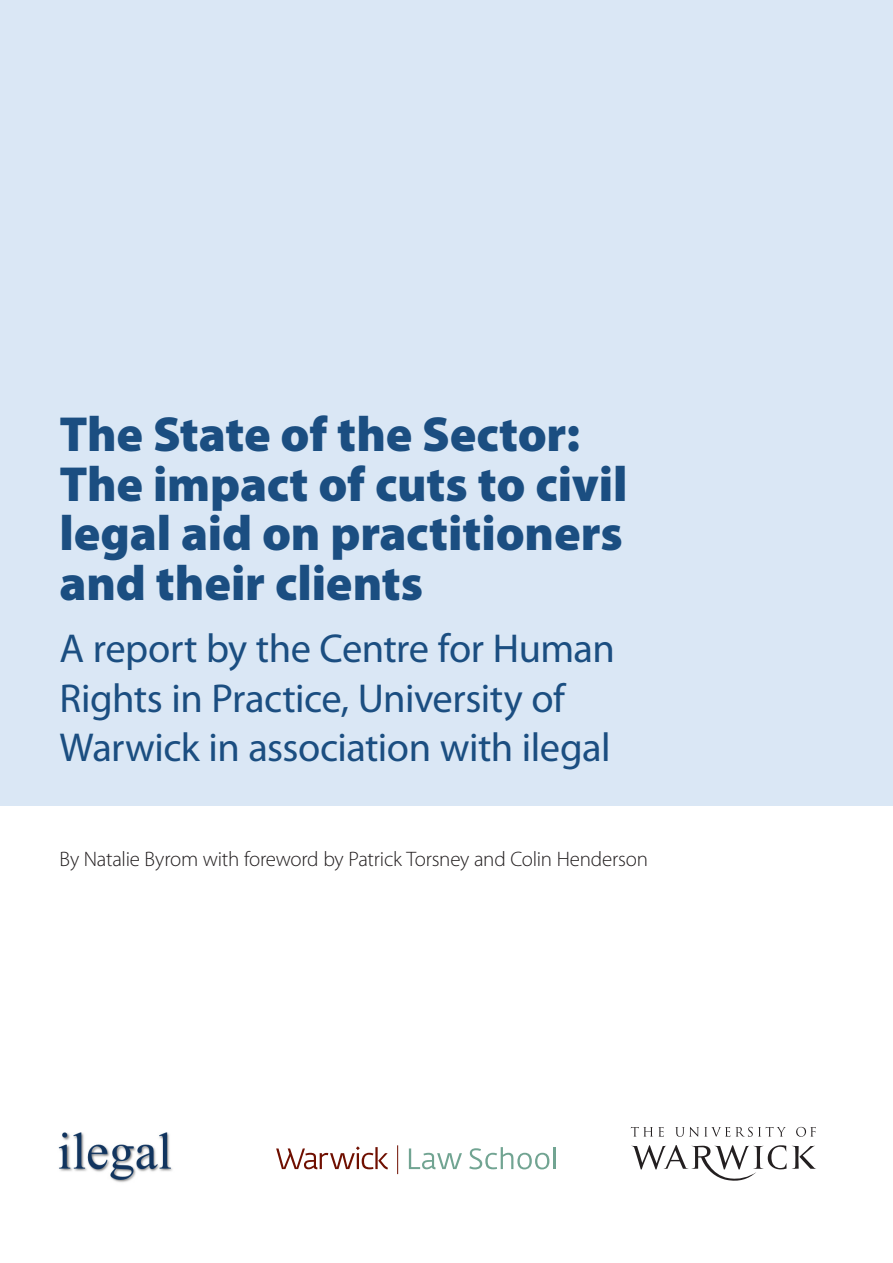
<style>
.page{position:relative;width:893px;height:1263px;background:#fff}
.page>*{position:absolute;margin:0;border:0;box-sizing:border-box;transform-origin:0 0}
.t1{font:900 49.5px/49.5px "Myriad Pro";letter-spacing:-.005em;color:#1b4e81}
.t2{font:40.5px/49.5px "Myriad Pro";letter-spacing:-.015em;color:#1b4e81}
.t3{font:300 21px "Myriad Pro";letter-spacing:-.01em;color:#231f20}
</style>
<div class="page">
<div style="left:0;top:0;width:893px;height:806px;background:#dae7f5"></div>
<svg style="left:276px;top:1146px;width:112px;height:23px"></svg>
<svg style="left:409px;top:1148px;width:53px;height:21px"></svg>
<svg style="left:469px;top:1147px;width:80px;height:22px"></svg>
<hr style="left:554px;top:1147px;width:2px;height:22px;background:#71a492">
<svg style="left:397px;top:1145px;width:1px;height:29px"></svg>
<svg style="left:631px;top:1127px;width:33px;height:10px"></svg>
<svg style="left:675px;top:1127px;width:111px;height:10px"></svg>
<svg style="left:796px;top:1127px;width:20px;height:10px"></svg>
<svg style="left:631px;top:1145px;width:185px;height:36px"></svg>
<img style="left:58px;top:1132px;width:114px;height:51px">
<p class="t1" style="left:60px;top:410px;width:570px">The State of the Sector:<br>The impact of cuts to civil legal aid on practitioners and their clients</p>
<p class="t2" style="left:60px;top:625px;width:557px">A report by the Centre for Human<br>Rights in Practice, University of<br>Warwick in association with ilegal</p>
<p class="t3" style="left:60px;top:848px;width:590px">By Natalie Byrom with foreword by Patrick Torsney and Colin Henderson</p>
</div>
